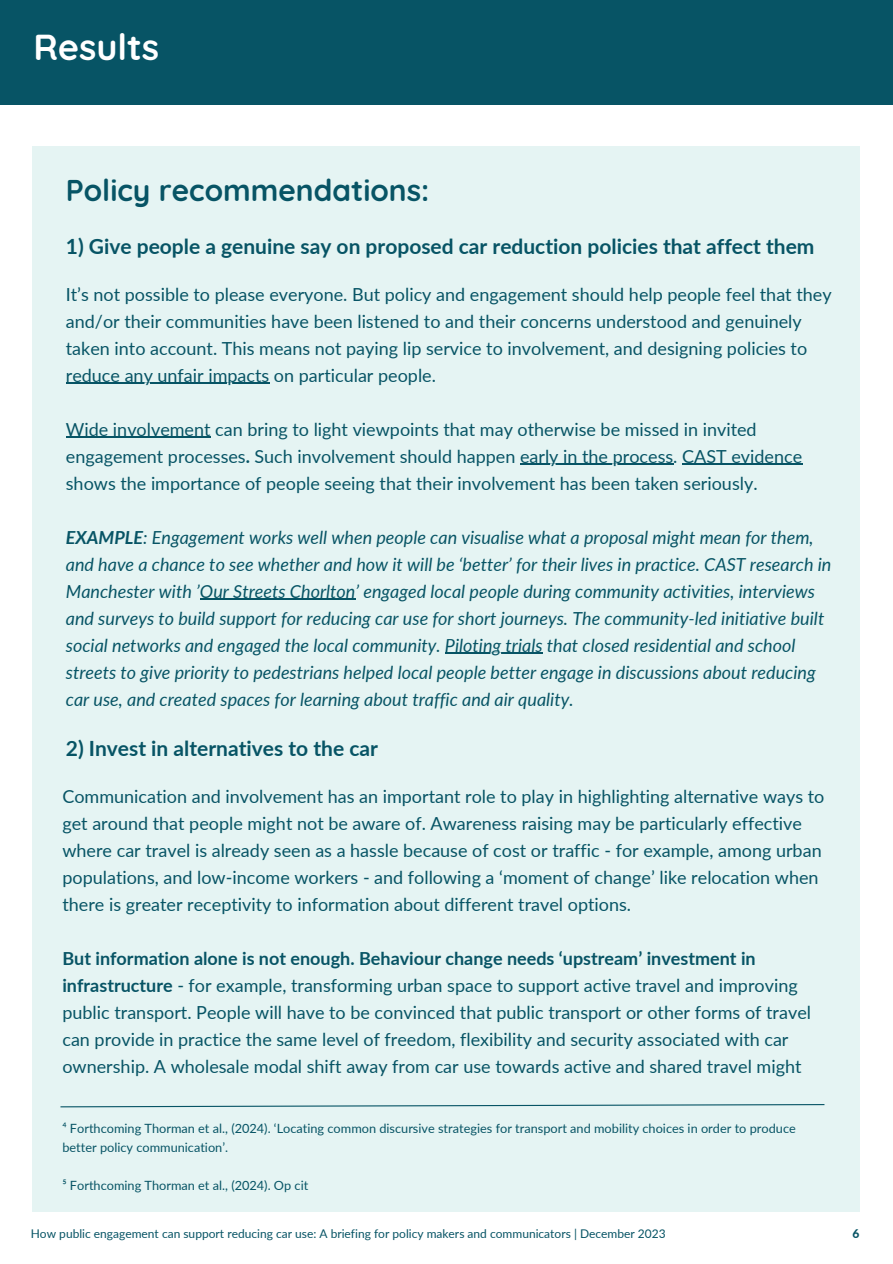
<style>
.page{position:relative;width:893px;height:1264px;background:#fff}
.page>*{position:absolute;margin:0;border:0;box-sizing:border-box;transform-origin:0 0}
.t1{font:700 36px "Quicksand";color:#fff}
.t2{font:700 30px "Quicksand";color:#075465}
.t3{font:700 21px "Lato";color:#075465}
.t4{font:18px/27px "Lato";color:#075465}
.t5{font:italic 18px/27px "Lato";color:#075465}
.t6{font:12.75px/19px "Lato";color:#075465}
.t7{font:12px "Lato";color:#075465}
.t8{font:800 12px "Lato";color:#075465}
.s1{font-weight:700}
</style>
<div class="page">
<div style="left:0;top:0;width:892px;height:104px;background:#075465"></div>
<div style="left:32px;top:146px;width:828px;height:1066px;background:#e5f4f3"></div>
<hr style="left:66px;top:383px;width:203px;height:1px;background:#075465">
<hr style="left:66px;top:437px;width:145px;height:1px;background:#075465">
<hr style="left:520px;top:464px;width:153px;height:1px;background:#075465">
<hr style="left:682px;top:464px;width:120px;height:1px;background:#075465">
<hr style="left:200px;top:599px;width:155px;height:1px;background:#075465">
<hr style="left:445px;top:652px;width:97px;height:2px;background:#075465">
<svg style="left:60px;top:1104px;width:765px;height:3px"></svg>
<p class="t1" style="left:33px;top:24px;width:127px">Results</p>
<p class="t2" style="left:66px;top:171px;width:365px">Policy recommendations:</p>
<p class="t3" style="left:66px;top:233px;width:750px">1) Give people a genuine say on proposed car reduction policies that affect them</p>
<p class="t4" style="left:66px;top:280px;width:767px">It’s not possible to please everyone. But policy and engagement should help people feel that they and/or their communities have been listened to and their concerns understood and genuinely taken into account. This means not paying lip service to involvement, and designing policies to reduce any unfair impacts on particular people.</p>
<p class="t4" style="left:66px;top:415px;width:737px">Wide involvement can bring to light viewpoints that may otherwise be missed in invited engagement processes<span class="s1">.</span> Such involvement should happen early in the process. CAST evidence shows the importance of people seeing that their involvement has been taken seriously.</p>
<p class="t5" style="left:66px;top:523px;width:767px"><span class="s1">EXAMPLE</span>: Engagement works well when people can visualise what a proposal might mean for them, and have a chance to see whether and how it will be ‘better’ for their lives in practice. CAST research in Manchester with ’Our Streets Chorlton’ engaged local people during community activities, interviews and surveys to build support for reducing car use for short journeys. The community-led initiative built social networks and engaged the local community. Piloting trials that closed residential and school streets to give priority to pedestrians helped local people better engage in discussions about reducing car use, and created spaces for learning about traffic and air quality.</p>
<p class="t3" style="left:66px;top:735px;width:313px">2) Invest in alternatives to the car</p>
<p class="t4" style="left:62px;top:782px;width:763px">Communication and involvement has an important role to play in highlighting alternative ways to get around that people might not be aware of. Awareness raising may be particularly effective where car travel is already seen as a hassle because of cost or traffic - for example, among urban populations, and low-income workers - and following a ‘moment of change’ like relocation when there is greater receptivity to information about different travel options.</p>
<p class="t4" style="left:62px;top:944px;width:750px"><span class="s1">But information alone is not enough. Behaviour change needs ‘upstream’ investment in infrastructure</span> - for example, transforming urban space to support active travel and improving public transport. People will have to be convinced that public transport or other forms of travel can provide in practice the same level of freedom, flexibility and security associated with car ownership. A wholesale modal shift away from car use towards active and shared travel might</p>
<p class="t6" style="left:62px;top:1118px;width:734px">⁴ Forthcoming Thorman et al., (2024). ‘Locating common discursive strategies for transport and mobility choices in order to produce better policy communication’.</p>
<p class="t6" style="left:62px;top:1175px;width:247px">⁵ Forthcoming Thorman et al., (2024). Op cit</p>
<p class="t7" style="left:31px;top:1226px;width:636px">How public engagement can support reducing car use: A briefing for policy makers and communicators | December 2023</p>
<p class="t8" style="left:852px;top:1225px;width:8px">6</p>
</div>
